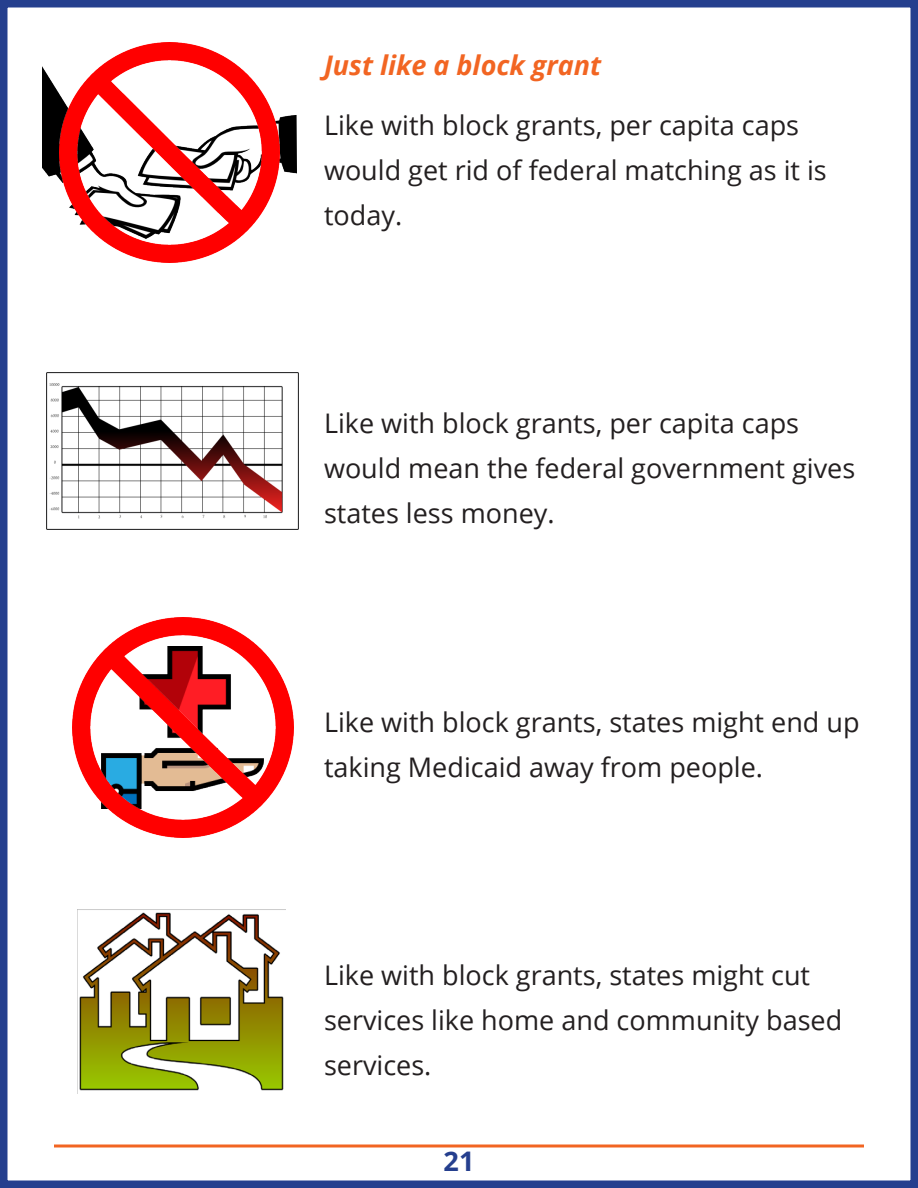
<style>
.page{position:relative;width:918px;height:1188px;background:#fff}
.page>*{position:absolute;margin:0;border:0;box-sizing:border-box;transform-origin:0 0}
.Body_Text__P{font:27px/45px "Open Sans";color:#231f20}
.Heading_4{font:italic 700 27px "Open Sans";color:#f26522}
.t1{font:700 27px "Open Sans";color:#253f8e}
</style>
<div class="page">
<div style="left:0;top:0;width:918px;height:1188px;border:8px solid #253f8e"></div>
<svg style="left:54px;top:1144px;width:810px;height:4px;background:#f58b59"></svg>
<img style="left:73px;top:617px;width:220px;height:221px">
<img style="left:46px;top:372px;width:252px;height:157px">
<img style="left:43px;top:68px;width:253px;height:111px">
<img style="left:59px;top:42px;width:221px;height:220px">
<img style="left:77px;top:910px;width:207px;height:184px">
<p class="Heading_4" style="left:324px;top:46px;width:279px">Just like a block grant</p>
<p class="Body_Text__P" style="left:324px;top:102px;width:504px">Like with block grants, per capita caps would get rid of federal matching as it is today.</p>
<p class="Body_Text__P" style="left:324px;top:400px;width:533px">Like with block grants, per capita caps would mean the federal government gives states less money.</p>
<p class="Body_Text__P" style="left:324px;top:699px;width:537px">Like with block grants, states might end up taking Medicaid away from people.</p>
<p class="Body_Text__P" style="left:324px;top:952px;width:520px">Like with block grants, states might cut services like home and community based services.</p>
<p class="t1" style="left:444px;top:1142px;width:32px">21</p>
</div>
